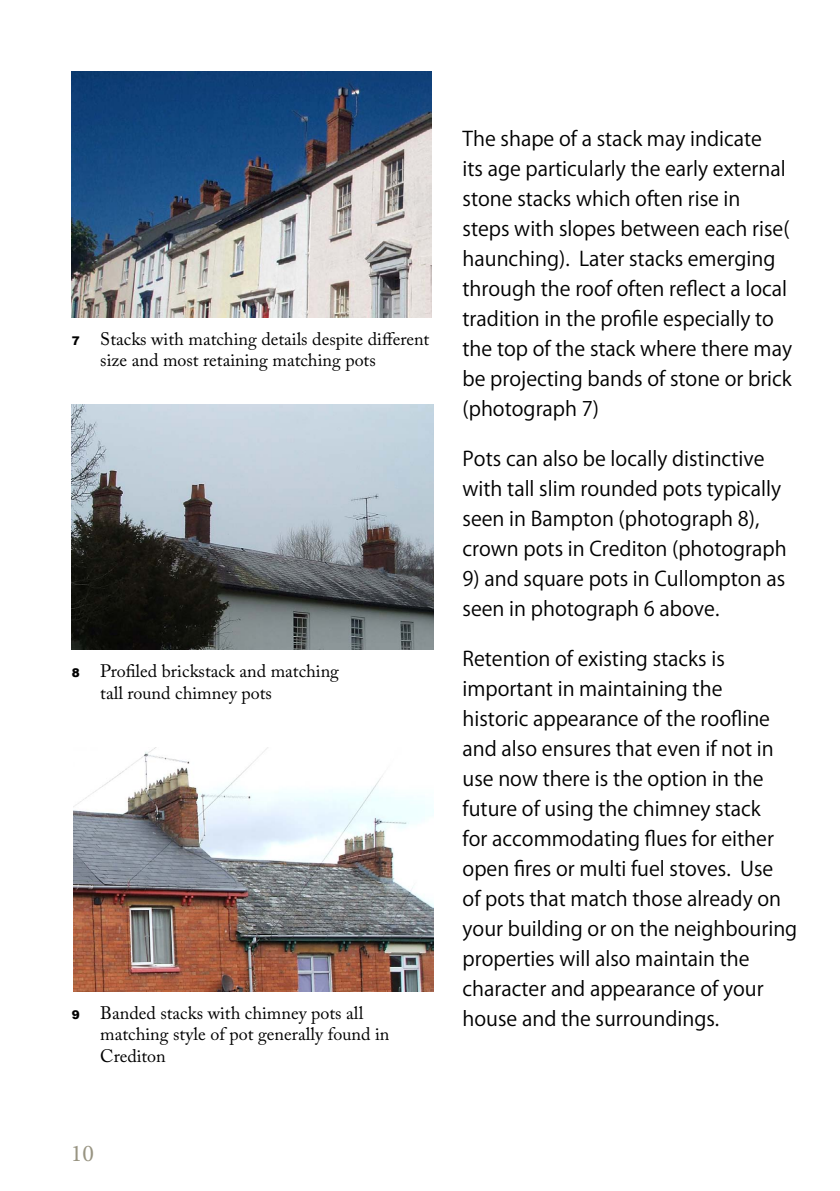
<style>
.page{position:relative;width:840px;height:1191px;background:#fff}
.page>*{position:absolute;margin:0;border:0;box-sizing:border-box;transform-origin:0 0}
.t1{font:24px "Minion Pro";color:#989482}
.t2{font:20px/30px "Koz Go Pr 6 N";color:#000}
.t3{font:18px/21.6px "Adobe Caslon Pro";color:#000}
.s1{font-family:"Arial";font-weight:900;font-size:12px}
</style>
<div class="page">
<img style="left:72px;top:72px;width:360px;height:245px">
<img style="left:72px;top:405px;width:362px;height:245px">
<img style="left:74px;top:747px;width:360px;height:244px">
<p class="t3" style="left:100px;top:328px;width:330px;text-indent:-28px"><span class="s1">7</span> Stacks with matching details despite different size and most retaining matching pots</p>
<p class="t3" style="left:100px;top:660px;width:240px;text-indent:-28px"><span class="s1">8</span> Profiled brickstack and matching tall round chimney pots</p>
<p class="t3" style="left:100px;top:1001px;width:290px;text-indent:-28px"><span class="s1">9</span> Banded stacks with chimney pots all matching style of pot generally found in<br>Crediton</p>
<p class="t2" style="left:462px;top:124px;width:331px">The shape of a stack may indicate<br>its age particularly the early external stone stacks which often rise in steps with slopes between each rise( haunching). Later stacks emerging through the roof often reflect a local tradition in the profile especially to the top of the stack where there may be projecting bands of stone or brick (photograph 7)</p>
<p class="t2" style="left:462px;top:444px;width:325px">Pots can also be locally distinctive with tall slim rounded pots typically seen in Bampton (photograph 8), crown pots in Crediton (photograph</p>
<p class="t2" style="left:462px;top:564px;width:324px">9) and square pots in Cullompton as seen in photograph 6 above.</p>
<p class="t2" style="left:462px;top:644px;width:336px">Retention of existing stacks is important in maintaining the<br>historic appearance of the roofline and also ensures that even if not in use now there is the option in the future of using the chimney stack<br>for accommodating flues for either open fires or multi fuel stoves. Use<br>of pots that match those already on your building or on the neighbouring properties will also maintain the character and appearance of your house and the surroundings.</p>
<p class="t1" style="left:71px;top:1137px;width:25px">10</p>
</div>
